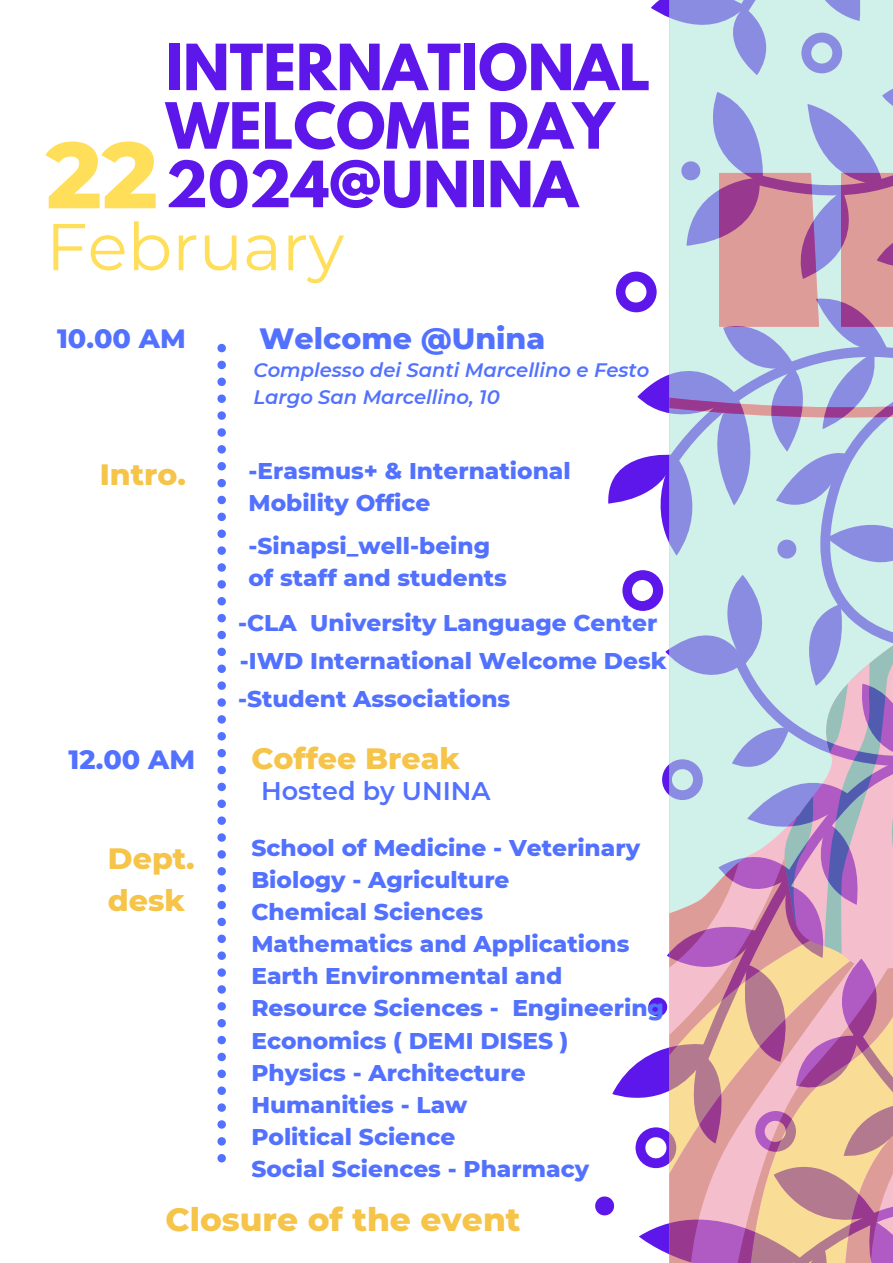
<style>
.page{position:relative;width:893px;height:1263px;background:#fff}
.page>*{position:absolute;margin:0;border:0;box-sizing:border-box;transform-origin:0 0}
.t1{font:800 93.45px "Montserrat";color:#ffde59}
.t2{font:65.93px "Montserrat";color:#ffde59}
.t3{font:700 56.4px/58.5px "League Spartan";color:#5e17eb}
.t4{font:800 32.78px "Montserrat";color:#f5c448}
.t5{font:800 30px/41.6px "Montserrat";color:#f5c448}
.t6{font:800 30px "Montserrat";color:#5271ff}
.t7{font:800 27px "Montserrat";color:#5271ff}
.t8{font:600 25.5px "Montserrat";color:#5271ff}
.t9{font:800 23.25px/32.1px "Montserrat";color:#5271ff}
.t10{font:italic 600 19.5px "Montserrat";color:#5271ff}
</style>
<div class="page">
<svg style="left:595px;top:0;width:298px;height:1263px"></svg>
<svg style="left:669px;top:151px;width:224px;height:267px;background:#bfacc5"></svg>
<svg style="left:217px;top:344px;width:9px;height:818px"></svg>
<p class="t3" style="left:166px;top:45px;width:486px">INTERNATIONAL<br>WELCOME DAY<br>2024@UNINA</p>
<p class="t1" style="left:46px;top:118px;width:113px">22</p>
<p class="t2" style="left:46px;top:206px;width:300px">February</p>
<h1 class="t7" style="left:57px;top:322px;width:130px">10.00 AM</h1>
<p class="t6" style="left:259px;top:320px;width:288px">Welcome @Unina</p>
<h2 class="t10" style="left:253px;top:358px;width:397px">Complesso dei Santi Marcellino e Festo</h2>
<p class="t10" style="left:253px;top:385px;width:248px">Largo San Marcellino, 10</p>
<h6 class="t5" style="left:100px;top:454px;width:88px">Intro.</h6>
<h6 class="t9" style="left:248px;top:454px;width:324px">-Erasmus+ &amp; International<br>Mobility Office</h6>
<h6 class="t9" style="left:248px;top:530px;width:260px">-Sinapsi_well-being of staff and students</h6>
<h6 class="t9" style="left:238px;top:606px;width:421px">-CLA University Language Center</h6>
<h3 class="t9" style="left:240px;top:644px;width:428px">-IWD International Welcome Desk</h3>
<h4 class="t9" style="left:238px;top:682px;width:274px">-Student Associations</h4>
<h4 class="t7" style="left:69px;top:743px;width:128px">12.00 AM</h4>
<h3 class="t5" style="left:251px;top:737px;width:210px">Coffee Break</h3>
<h3 class="t8" style="left:261px;top:775px;width:231px">Hosted by UNINA</h3>
<h5 class="t5" style="left:108px;top:837px;width:88px">Dept. desk</h5>
<h6 class="t9" style="left:251px;top:832px;width:414px">School of Medicine - Veterinary<br>Biology - Agriculture<br>Chemical Sciences<br>Mathematics and Applications<br>Earth Environmental and<br>Resource Sciences - Engineering<br>Economics ( DEMI DISES )<br>Physics - Architecture<br>Humanities - Law<br>Political Science<br>Social Sciences - Pharmacy</h6>
<h6 class="t4" style="left:166px;top:1199px;width:356px">Closure of the event</h6>
</div>
